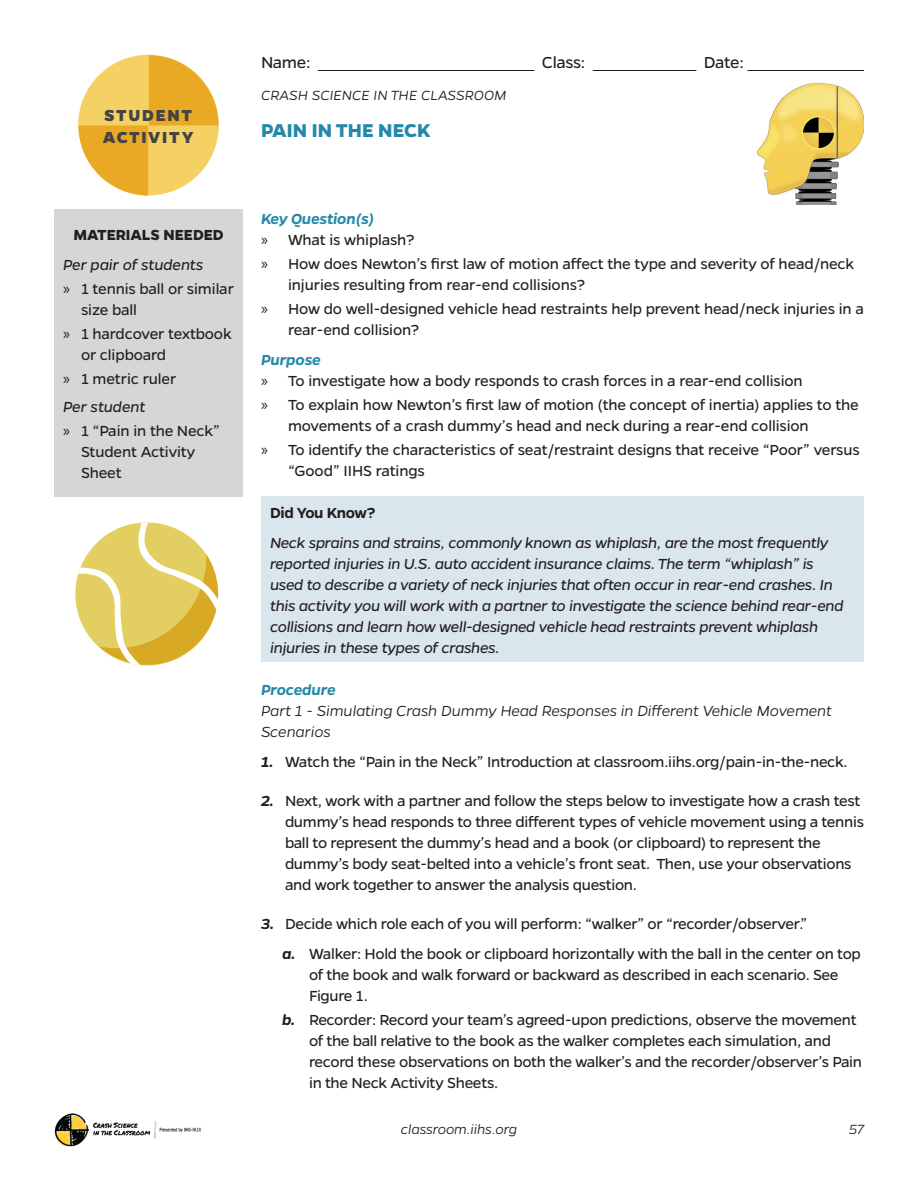
<style>
.page{position:relative;width:918px;height:1188px;background:#fff}
.page>*{position:absolute;margin:0;border:0;box-sizing:border-box;transform-origin:0 0}
.Worksheet_Title_Area{font:700 21px "Gentona";color:#2489a9}
.Numbered_Body_Text{font:18px "Gentona";letter-spacing:-.02em;color:#231f20}
.Section_Box_Paragrap{font:800 18px/21.6px "Gentona";letter-spacing:.095em;color:#434343}
.t1{font:16.5px/21px "Gentona";letter-spacing:-.015em;color:#231f20}
.Body_Text_-_Book_Wei{font:italic 16.5px/21px "Gentona";letter-spacing:-.02em;color:#231f20}
.Light_Italic_Subhead{font:italic 300 16.5px/21px "Gentona";letter-spacing:-.01em;color:#231f20}
.Bold_Italic_Subheadi{font:italic 600 16.5px "Gentona";letter-spacing:-.01em;color:#2489a9}
.Sidebar_Box_Italic_S{font:italic 16.5px "Gentona";letter-spacing:-.01em;color:#231f20}
.Sidebar_Box_Header{font:700 16.5px "Gentona";letter-spacing:-.005em;color:#231f20}
.Body_Text_-_Book_Wei-2{font:600 16.5px "Gentona";letter-spacing:-.02em;color:#231f20}
.Worksheet_Title_Area-2{font:italic 300 15px "Gentona";letter-spacing:-.005em;color:#231f20}
.s1{font-family:"Myriad Pro"}
.s2{font-weight:600;font-style:italic}
</style>
<div class="page">
<img style="left:54px;top:1113px;width:147px;height:33px">
<svg style="left:79px;top:55px;width:139px;height:141px"></svg>
<div style="left:261px;top:496px;width:603px;height:166px;background:#dae6ee"></div>
<hr style="left:318px;top:70px;width:216px;height:1px;background:#231f20">
<hr style="left:593px;top:70px;width:103px;height:1px;background:#231f20">
<hr style="left:748px;top:70px;width:116px;height:1px;background:#231f20">
<img style="left:756px;top:82px;width:108px;height:122px">
<div style="left:54px;top:209px;width:189px;height:287px;background:#d5d6d8"></div>
<svg style="left:75px;top:522px;width:143px;height:144px"></svg>
<p class="Section_Box_Paragrap" style="left:103px;top:104px;width:92px">STUDENT<br>ACTIVITY</p>
<p class="Numbered_Body_Text" style="left:261px;top:52px;width:51px">Name:</p>
<p class="Numbered_Body_Text" style="left:542px;top:52px;width:45px">Class:</p>
<p class="Numbered_Body_Text" style="left:704px;top:52px;width:41px">Date:</p>
<p class="Worksheet_Title_Area-2" style="left:261px;top:87px;width:247px">CRASH SCIENCE IN THE CLASSROOM</p>
<p class="Worksheet_Title_Area" style="left:261px;top:118px;width:171px">PAIN IN THE NECK</p>
<p class="Sidebar_Box_Header" style="left:73px;top:225px;width:152px">MATERIALS NEEDED</p>
<p class="Sidebar_Box_Italic_S" style="left:63px;top:255px;width:142px">Per pair of students</p>
<p class="t1" style="left:81px;top:278px;width:154px;text-indent:-18px"><span class="s1">»</span> 1 tennis ball or similar size ball</p>
<p class="t1" style="left:81px;top:323px;width:152px;text-indent:-18px"><span class="s1">»</span> 1 hardcover textbook or clipboard</p>
<p class="t1" style="left:63px;top:368px;width:115px"><span class="s1">»</span> 1 metric ruler</p>
<p class="Sidebar_Box_Italic_S" style="left:63px;top:398px;width:84px">Per student</p>
<p class="t1" style="left:81px;top:421px;width:140px;text-indent:-18px"><span class="s1">»</span> 1 “Pain in the Neck”<br>Student Activity<br>Sheet</p>
<p class="Bold_Italic_Subheadi" style="left:261px;top:209px;width:115px">Key Question(s)</p>
<p class="t1" style="left:261px;top:229px;width:155px"><span class="s1">»</span> What is whiplash?</p>
<p class="t1" style="left:288px;top:253px;width:568px;text-indent:-27px"><span class="s1">»</span> How does Newton’s first law of motion affect the type and severity of head/neck injuries resulting from rear-end collisions?</p>
<p class="t1" style="left:288px;top:298px;width:577px;text-indent:-27px"><span class="s1">»</span> How do well-designed vehicle head restraints help prevent head/neck injuries in a rear-end collision?</p>
<p class="Bold_Italic_Subheadi" style="left:261px;top:350px;width:61px">Purpose</p>
<p class="t1" style="left:261px;top:370px;width:543px"><span class="s1">»</span> To investigate how a body responds to crash forces in a rear-end collision</p>
<p class="t1" style="left:288px;top:394px;width:572px;text-indent:-27px"><span class="s1">»</span> To explain how Newton’s first law of motion (the concept of inertia) applies to the movements of a crash dummy’s head and neck during a rear-end collision</p>
<p class="t1" style="left:288px;top:439px;width:573px;text-indent:-27px"><span class="s1">»</span> To identify the characteristics of seat/restraint designs that receive “Poor” versus “Good” IIHS ratings</p>
<p class="Body_Text_-_Book_Wei-2" style="left:270px;top:503px;width:107px">Did You Know?</p>
<p class="Body_Text_-_Book_Wei" style="left:270px;top:532px;width:575px">Neck sprains and strains, commonly known as whiplash, are the most frequently reported injuries in U.S. auto accident insurance claims. The term “whiplash” is used to describe a variety of neck injuries that often occur in rear-end crashes. In this activity you will work with a partner to investigate the science behind rear-end collisions and learn how well-designed vehicle head restraints prevent whiplash injuries in these types of crashes.</p>
<p class="Bold_Italic_Subheadi" style="left:261px;top:680px;width:76px">Procedure</p>
<p class="Light_Italic_Subhead" style="left:261px;top:700px;width:573px">Part 1 - Simulating Crash Dummy Head Responses in Different Vehicle Movement<br>Scenarios</p>
<p class="t1" style="left:261px;top:751px;width:588px"><span class="s2">1.</span> Watch the “Pain in the Neck” Introduction at classroom.iihs.org/pain-in-the-neck.</p>
<p class="t1" style="left:285px;top:790px;width:581px;text-indent:-24px"><span class="s2">2.</span> Next, work with a partner and follow the steps below to investigate how a crash test dummy’s head responds to three different types of vehicle movement using a tennis ball to represent the dummy’s head and a book (or clipboard) to represent the dummy’s body seat-belted into a vehicle’s front seat. Then, use your observations and work together to answer the analysis question.</p>
<p class="t1" style="left:261px;top:913px;width:548px"><span class="s2">3.</span> Decide which role each of you will perform: “walker” or “recorder/observer.”</p>
<p class="t1" style="left:309px;top:943px;width:553px;text-indent:-27px"><span class="s2">a.</span> Walker: Hold the book or clipboard horizontally with the ball in the center on top of the book and walk forward or backward as described in each scenario. See<br>Figure 1.</p>
<p class="t1" style="left:309px;top:1009px;width:555px;text-indent:-27px"><span class="s2">b.</span> Recorder: Record your team’s agreed-upon predictions, observe the movement of the ball relative to the book as the walker completes each simulation, and record these observations on both the walker’s and the recorder/observer’s Pain in the Neck Activity Sheets.</p>
<p class="Worksheet_Title_Area-2" style="left:401px;top:1121px;width:118px">classroom.iihs.org</p>
<p class="Worksheet_Title_Area-2" style="left:849px;top:1121px;width:16px">57</p>
</div>
